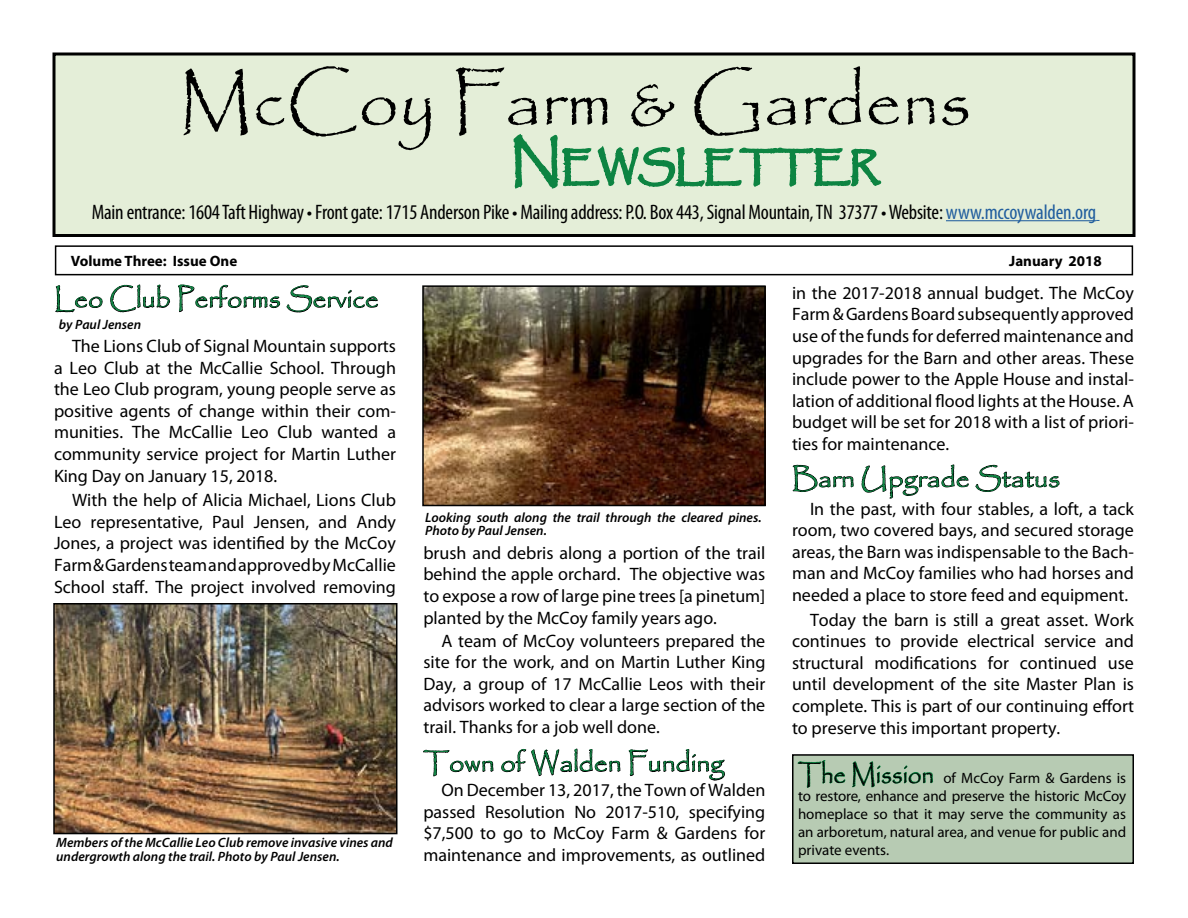
<style>
.page{position:relative;width:1188px;height:918px;background:#fff}
.page>*{position:absolute;margin:0;border:0;box-sizing:border-box;transform-origin:0 0}
.t1{font:72px "Papyrus";color:#000}
.t2{font:27px "Papyrus";color:#0d8442}
.t3{font:condensed 21px "Myriad Pro";letter-spacing:-.01em;color:#000}
.t4{font:18px/21.6px "Myriad Pro";color:#000;text-align:justify}
.t5{font:15px/18px "Myriad Pro";color:#000;text-align:justify}
.t6{font:700 15px "Myriad Pro";color:#000}
.t7{font:italic 600 13.5px/13.5px "Myriad Pro";color:#000}
.s1{color:#215e9e}
.s2{font-family:"Papyrus";font-size:27px}
</style>
<div class="page">
<svg style="left:55px;top:285px;width:48px;height:28px"></svg>
<svg style="left:110px;top:275px;width:60px;height:38px"></svg>
<svg style="left:178px;top:284px;width:102px;height:28px"></svg>
<svg style="left:286px;top:285px;width:92px;height:28px"></svg>
<svg style="left:423px;top:749px;width:71px;height:28px"></svg>
<svg style="left:501px;top:748px;width:120px;height:28px"></svg>
<svg style="left:629px;top:749px;width:96px;height:32px"></svg>
<div style="left:793px;top:755px;width:340px;height:108px;background:#b7cbb3"></div>
<div style="left:792px;top:754px;width:342px;height:110px;border:2px solid #000"></div>
<div style="left:54px;top:54px;width:1080px;height:182px;background:#e4eed8"></div>
<hr style="left:946px;top:220px;width:150px;height:1px;background:#215e9e">
<svg style="left:513px;top:134px;width:369px;height:55px"></svg>
<div style="left:52px;top:52px;width:1084px;height:185px;border:3px solid #000"></div>
<div style="left:55px;top:245px;width:1078px;height:30px;border:2px solid #000"></div>
<svg style="left:797px;top:760px;width:49px;height:28px"></svg>
<svg style="left:852px;top:761px;width:81px;height:27px"></svg>
<svg style="left:792px;top:464px;width:62px;height:28px"></svg>
<svg style="left:861px;top:464px;width:108px;height:35px"></svg>
<svg style="left:975px;top:464px;width:85px;height:28px"></svg>
<img style="left:56px;top:606px;width:339px;height:225px">
<div style="left:53px;top:603px;width:345px;height:231px;border:2px solid #000"></div>
<img style="left:425px;top:288px;width:338px;height:215px">
<div style="left:422px;top:285px;width:344px;height:221px;border:2px solid #000"></div>
<h1 class="t1" style="left:178px;top:58px;width:795px">McCoy Farm &amp; Gardens</h1>
<p class="t3" style="left:92px;top:199px;width:1006px">Main entrance: 1604 Taft Highway • Front gate: 1715 Anderson Pike • Mailing address: P.O. Box 443, Signal Mountain, TN 37377 • Website: <span class="s1">www.mccoywalden.org</span></p>
<p class="t6" style="left:71px;top:251px;width:168px">Volume Three: Issue One</p>
<p class="t6" style="left:1009px;top:251px;width:94px">January 2018</p>
<h2 class="t2" style="left:54px;top:282px;width:326px">Leo Club Performs Service</h2>
<p class="t7" style="left:59px;top:317px;width:84px">by Paul Jensen</p>
<p class="t4" style="left:54px;top:335px;width:344px;text-indent:18px">The Lions Club of Signal Mountain supports a Leo Club at the McCallie School. Through the Leo Club program, young people serve as positive agents of change within their com&shy;munities. The McCallie Leo Club wanted a community service project for Martin Luther King Day on January 15, 2018.</p>
<p class="t4" style="left:54px;top:489px;width:344px;text-indent:18px">With the help of Alicia Michael, Lions Club Leo representative, Paul Jensen, and Andy Jones, a project was identified by the McCoy Farm &amp; Gardens team and approved by McCallie School staff. The project involved removing</p>
<p class="t7" style="left:56px;top:836px;width:338px">Members of the McCallie Leo Club remove invasive vines and undergrowth along the trail. Photo by Paul Jensen.</p>
<p class="t7" style="left:425px;top:510px;width:338px">Looking south along the trail through the cleared pines.<br>Photo by Paul Jensen.</p>
<p class="t4" style="left:423px;top:542px;width:344px">brush and debris along a portion of the trail behind the apple orchard. The objective was to expose a row of large pine trees [a pinetum] planted by the McCoy family years ago.</p>
<p class="t4" style="left:423px;top:630px;width:344px;text-indent:18px">A team of McCoy volunteers prepared the site for the work, and on Martin Luther King Day, a group of 17 McCallie Leos with their advisors worked to clear a large section of the trail. Thanks for a job well done.</p>
<h2 class="t2" style="left:423px;top:746px;width:302px">Town of Walden Funding</h2>
<p class="t4" style="left:423px;top:779px;width:344px;text-indent:18px">On December 13, 2017, the Town of Walden passed Resolution No 2017-510, specifying $7,500 to go to McCoy Farm &amp; Gardens for maintenance and improvements, as outlined</p>
<p class="t4" style="left:792px;top:282px;width:344px">in the 2017-2018 annual budget. The McCoy Farm &amp; Gardens Board subsequently approved use of the funds for deferred maintenance and upgrades for the Barn and other areas. These include power to the Apple House and instal&shy;lation of additional flood lights at the House. A budget will be set for 2018 with a list of priori&shy;ties for maintenance.</p>
<h2 class="t2" style="left:792px;top:462px;width:270px">Barn Upgrade Status</h2>
<p class="t4" style="left:792px;top:497px;width:344px;text-indent:18px">In the past, with four stables, a loft, a tack room, two covered bays, and secured storage areas, the Barn was indispensable to the Bach&shy;man and McCoy families who had horses and needed a place to store feed and equipment.</p>
<p class="t4" style="left:792px;top:608px;width:344px;text-indent:18px">Today the barn is still a great asset. Work continues to provide electrical service and structural modifications for continued use until development of the site Master Plan is complete. This is part of our continuing effort to preserve this important property.</p>
<p class="t5" style="left:798px;top:769px;width:330px"><span class="s2">The Mission</span> of McCoy Farm &amp; Gardens is to restore, enhance and preserve the historic McCoy homeplace so that it may serve the community as an arboretum, natural area, and venue for public and private events.</p>
</div>
